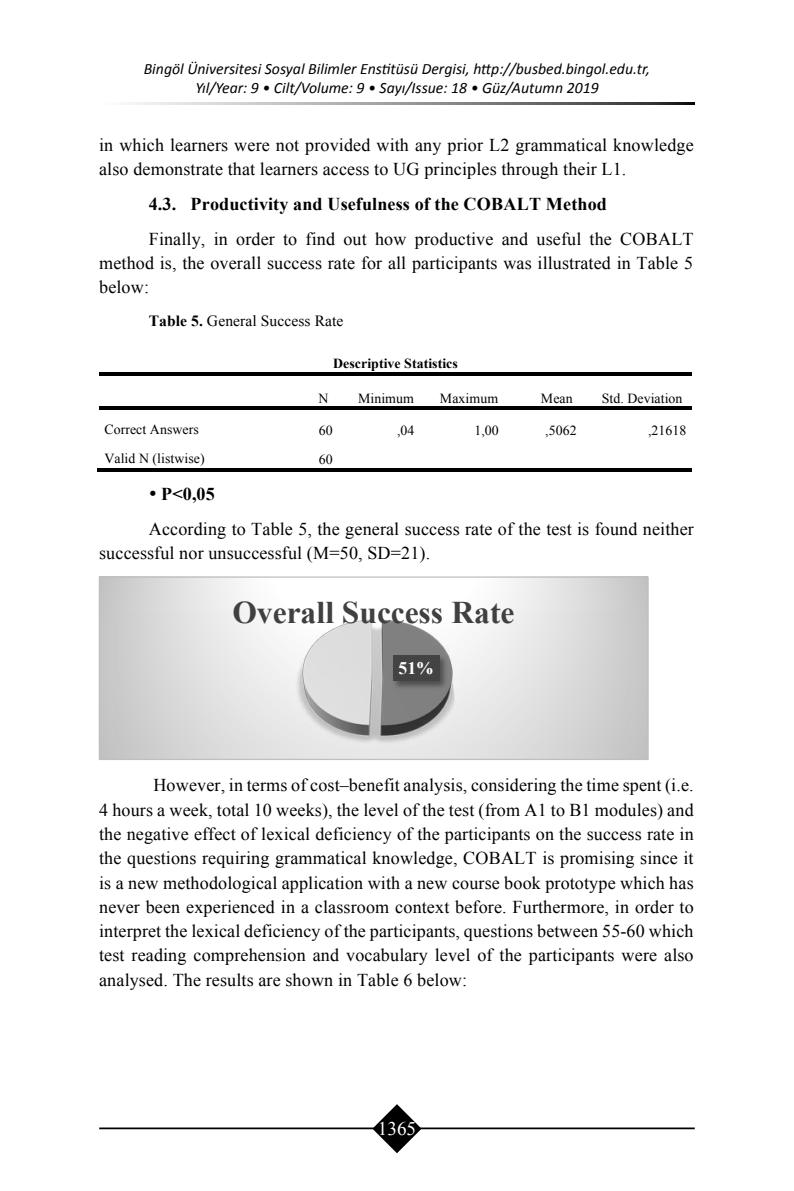
<style>
.page{position:relative;width:794px;height:1191px;background:#fff}
.page>*{position:absolute;margin:0;border:0;box-sizing:border-box;transform-origin:0 0}
.t1{font:700 31.5px "Times New Roman";color:#404040}
.t2{font:19.25px "Times New Roman";color:#fff}
.t3{font:18.03px/24.3px "Times New Roman";letter-spacing:.01em;color:#000}
.t4{font:700 18.03px "Times New Roman";letter-spacing:.01em;color:#000}
.t5{font:700 17.68px "Times New Roman";color:#fff}
.t6{font:italic 15.75px/18.9px "Calibri";color:#000;text-align:center}
.t7{font:15.58px "Times New Roman";letter-spacing:.005em;color:#000}
.t8{font:13.83px "Times New Roman";letter-spacing:.005em;color:#000}
.t9{font:700 13.83px "Times New Roman";letter-spacing:.005em;color:#000}
.s1{font-weight:700}
</style>
<div class="page">
<img style="left:131px;top:102px;width:563px;height:2px">
<hr style="left:99px;top:1127px;width:595px;height:2px;background:#000">
<svg style="left:372px;top:1104px;width:49px;height:49px"></svg>
<hr style="left:99px;top:372px;width:161px;height:3px;background:#000">
<svg style="left:260px;top:372px;width:4px;height:3px"></svg>
<hr style="left:264px;top:372px;width:74px;height:3px;background:#000">
<svg style="left:338px;top:372px;width:4px;height:3px"></svg>
<hr style="left:342px;top:372px;width:78px;height:3px;background:#000">
<hr style="left:423px;top:372px;width:81px;height:3px;background:#000">
<hr style="left:507px;top:372px;width:75px;height:3px;background:#000">
<hr style="left:585px;top:372px;width:107px;height:3px;background:#000">
<hr style="left:99px;top:406px;width:161px;height:3px;background:#000">
<hr style="left:263px;top:406px;width:75px;height:3px;background:#000">
<hr style="left:341px;top:406px;width:79px;height:3px;background:#000">
<hr style="left:423px;top:406px;width:81px;height:3px;background:#000">
<hr style="left:507px;top:406px;width:75px;height:3px;background:#000">
<hr style="left:585px;top:406px;width:107px;height:3px;background:#000">
<svg style="left:98px;top:468px;width:161px;height:3px"></svg>
<svg style="left:262px;top:468px;width:75px;height:3px"></svg>
<svg style="left:337px;top:468px;width:4px;height:3px"></svg>
<svg style="left:341px;top:468px;width:77px;height:3px"></svg>
<svg style="left:418px;top:468px;width:4px;height:3px"></svg>
<svg style="left:422px;top:468px;width:80px;height:3px"></svg>
<svg style="left:502px;top:468px;width:4px;height:3px"></svg>
<svg style="left:506px;top:468px;width:74px;height:3px"></svg>
<svg style="left:580px;top:468px;width:4px;height:3px"></svg>
<svg style="left:584px;top:468px;width:108px;height:3px"></svg>
<svg style="left:101px;top:579px;width:545px;height:179px"></svg>
<img style="left:114px;top:611px;width:516px;height:139px">
<img style="left:390px;top:651px;width:60px;height:41px">
<div style="left:394px;top:655px;width:45px;height:25px;background:#414141"></div>
<div style="left:99px;top:577px;width:549px;height:183px;border:1px solid #bfbfbf"></div>
<p class="t6" style="left:144px;top:58px;width:508px">Bingöl Üniversitesi Sosyal Bilimler Enstitüsü Dergisi, http://busbed.bingol.edu.tr,<br>Yıl/Year: 9 • Cilt/Volume: 9 • Sayı/Issue: 18 • Güz/Autumn 2019</p>
<p class="t3" style="left:99px;top:132px;width:596px">in which learners were not provided with any prior L2 grammatical knowledge also demonstrate that learners access to UG principles through their L1.</p>
<p class="t4" style="left:149px;top:192px;width:459px">4.3. Productivity and Usefulness of the COBALT Method</p>
<p class="t3" style="left:99px;top:226px;width:596px;text-align:justify;text-indent:50px">Finally, in order to find out how productive and useful the COBALT method is, the overall success rate for all participants was illustrated in Table 5 below:</p>
<p class="t7" style="left:149px;top:310px;width:196px"><span class="s1">Table 5.</span> General Success Rate</p>
<p class="t9" style="left:333px;top:354px;width:126px">Descriptive Statistics</p>
<p class="t8" style="left:318px;top:388px;width:12px">N</p>
<p class="t8" style="left:358px;top:388px;width:57px">Minimum</p>
<p class="t8" style="left:440px;top:388px;width:60px">Maximum</p>
<p class="t8" style="left:541px;top:388px;width:33px">Mean</p>
<p class="t8" style="left:601px;top:388px;width:82px">Std. Deviation</p>
<p class="t8" style="left:104px;top:420px;width:96px">Correct Answers</p>
<p class="t8" style="left:319px;top:421px;width:15px">60</p>
<p class="t8" style="left:397px;top:421px;width:19px">,04</p>
<p class="t8" style="left:474px;top:421px;width:26px">1,00</p>
<p class="t8" style="left:545px;top:421px;width:33px">,5062</p>
<p class="t8" style="left:648px;top:421px;width:40px">,21618</p>
<p class="t8" style="left:104px;top:449px;width:102px">Valid N (listwise)</p>
<p class="t8" style="left:319px;top:450px;width:15px">60</p>
<p class="t3" style="left:149px;top:476px;width:546px;line-height:34.8px">• <span class="s1">P&lt;0,05<br></span>According to Table 5, the general success rate of the test is found neither</p>
<p class="t3" style="left:99px;top:541px;width:333px">successful nor unsuccessful (M=50, SD=21).</p>
<h1 class="t1" style="left:232px;top:591px;width:283px">Overall Success Rate</h1>
<p class="t5" style="left:398px;top:656px;width:37px">51%</p>
<p class="t3" style="left:99px;top:772px;width:596px;text-align:justify;text-indent:54px">However, in terms of cost–benefit analysis, considering the time spent (i.e.<br>4 hours a week, total 10 weeks), the level of the test (from A1 to B1 modules) and the negative effect of lexical deficiency of the participants on the success rate in the questions requiring grammatical knowledge, COBALT is promising since it is a new methodological application with a new course book prototype which has never been experienced in a classroom context before. Furthermore, in order to interpret the lexical deficiency of the participants, questions between 55-60 which test reading comprehension and vocabulary level of the participants were also analysed. The results are shown in Table 6 below:</p>
<p class="t2" style="left:378px;top:1116px;width:40px">1365</p>
</div>
